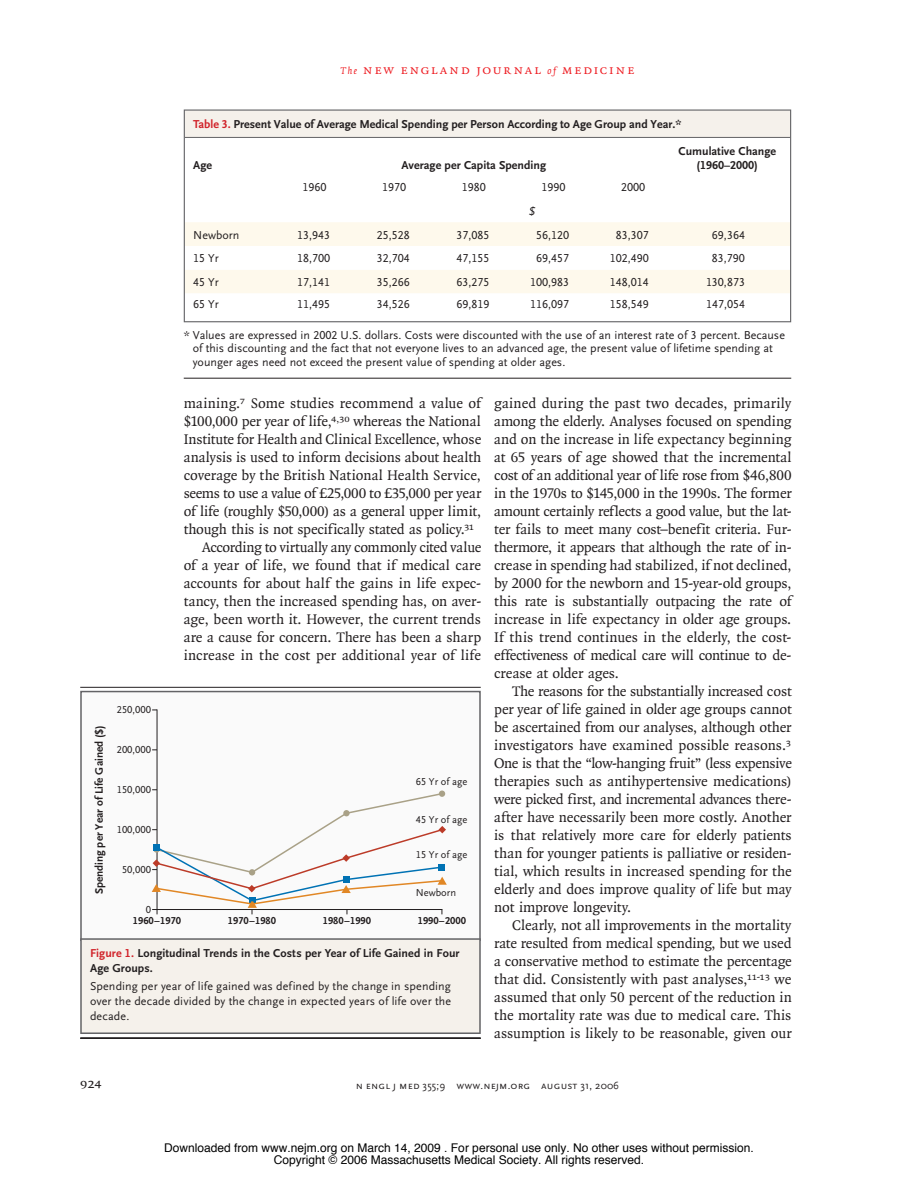
<style>
.page{position:relative;width:918px;height:1188px;background:#fff}
.page>*{position:absolute;margin:0;border:0;box-sizing:border-box;transform-origin:0 0}
.t1{font:15px/18px "OTNEJM Quadraat";letter-spacing:-.005em;color:#231f20;text-align:justify}
.t2{font:14.25px "OTNEJM Quadraat Cap";color:#231f20}
.t3{font:13.5px "OTNEJM Quadraat Cap";letter-spacing:.11em;color:#ee1d23}
.t4{font:12px/13.5px "OTNEJM Scala Sans LF";color:#231f20}
.t5{font:700 12px/13.5px "OTNEJM Scala Sans LF";color:#231f20;text-align:center}
.t6{font:12px "Helvetica";color:#000}
.t7{font:italic 12px "OTNEJM Scala Sans LF";color:#231f20}
.t8{font:700 11.25px "OTNEJM Scala Sans LF";color:#231f20}
.t9{font:10.8px "OTNEJM Scala Sans LF Cap";letter-spacing:.01em;color:#231f20}
.t10{font:10.5px "OTNEJM Scala Sans LF";color:#231f20}
.t11{font:700 10.5px "OTNEJM Scala Sans LF";color:#231f20}
.s1{font-family:"OTNEJM Quadraat";font-style:italic;font-size:10.5px}
.s2{font-family:"NEJM Scala Sans LF";color:#d1232a}
.s3{font-family:"OTNEJM Scala Sans OSF"}
</style>
<div class="page">
<hr style="left:184px;top:378px;width:607px;height:1px;background:#231f20">
<div style="left:184px;top:110px;width:607px;height:27px;background:#f5f1eb"></div>
<div style="left:185px;top:222px;width:605px;height:24px;background:#fef9ec"></div>
<div style="left:185px;top:270px;width:605px;height:23px;background:#fef9ec"></div>
<hr style="left:184px;top:109px;width:91px;height:2px;background:#636366">
<svg style="left:184px;top:111px;width:1px;height:26px"></svg>
<hr style="left:275px;top:109px;width:516px;height:2px;background:#636366">
<svg style="left:790px;top:111px;width:1px;height:26px"></svg>
<hr style="left:184px;top:137px;width:1px;height:38px;background:#636366">
<hr style="left:790px;top:137px;width:1px;height:38px;background:#636366">
<svg style="left:184px;top:175px;width:1px;height:146px"></svg>
<svg style="left:790px;top:175px;width:1px;height:146px"></svg>
<hr style="left:184px;top:321px;width:489px;height:1px;background:#636366">
<hr style="left:673px;top:321px;width:118px;height:1px;background:#636366">
<hr style="left:185px;top:137px;width:488px;height:1px;background:#636366">
<hr style="left:673px;top:137px;width:117px;height:1px;background:#636366">
<hr style="left:80px;top:687px;width:401px;height:1px;background:#231f20">
<div style="left:81px;top:692px;width:399px;height:247px;background:#fafafa"></div>
<hr style="left:157px;top:710px;width:1px;height:200px;background:#231f20">
<svg style="left:152px;top:789px;width:295px;height:125px"></svg>
<div style="left:80px;top:691px;width:401px;height:250px;border:2px solid #636366"></div>
<div style="left:81px;top:939px;width:399px;height:94px;background:#f5f1eb"></div>
<hr style="left:80px;top:1032px;width:401px;height:2px;background:#636366">
<hr style="left:80px;top:938px;width:401px;height:2px;background:#636366">
<hr style="left:80px;top:940px;width:2px;height:92px;background:#636366">
<hr style="left:479px;top:940px;width:2px;height:92px;background:#636366">
<hr style="left:80px;top:1038px;width:401px;height:1px;background:#231f20">
<p class="t3" style="left:341px;top:62px;width:295px"><span class="s1">The</span> new england journal <span class="s1">of</span> medicine</p>
<p class="t5" style="left:193px;top:118px;width:490px"><span class="s2">Table 3.</span> Present Value of Average Medical Spending per Person According to Age Group and Year.*</p>
<p class="t5" style="left:193px;top:158px;width:20px">Age</p>
<p class="t5" style="left:402px;top:158px;width:146px">Average per Capita Spending</p>
<p class="t5" style="left:678px;top:145px;width:99px">Cumulative Change (1960–2000)</p>
<p class="t4" style="left:302px;top:181px;width:25px">1960</p>
<p class="t4" style="left:382px;top:181px;width:25px">1970</p>
<p class="t4" style="left:462px;top:181px;width:25px">1980</p>
<p class="t4" style="left:542px;top:181px;width:25px">1990</p>
<p class="t4" style="left:621px;top:181px;width:25px">2000</p>
<p class="t7" style="left:529px;top:204px;width:8px">$</p>
<p class="t4" style="left:193px;top:228px;width:48px">Newborn</p>
<p class="t4" style="left:297px;top:228px;width:35px">13,943</p>
<p class="t4" style="left:377px;top:228px;width:35px">25,528</p>
<p class="t4" style="left:456px;top:228px;width:35px">37,085</p>
<p class="t4" style="left:536px;top:228px;width:35px">56,120</p>
<p class="t4" style="left:616px;top:228px;width:35px">83,307</p>
<p class="t4" style="left:712px;top:228px;width:35px">69,364</p>
<p class="t4" style="left:193px;top:252px;width:27px">15 Yr</p>
<p class="t4" style="left:297px;top:252px;width:35px">18,700</p>
<p class="t4" style="left:377px;top:252px;width:35px">32,704</p>
<p class="t4" style="left:456px;top:252px;width:35px">47,155</p>
<p class="t4" style="left:536px;top:252px;width:35px">69,457</p>
<p class="t4" style="left:610px;top:252px;width:41px">102,490</p>
<p class="t4" style="left:712px;top:252px;width:35px">83,790</p>
<p class="t4" style="left:193px;top:276px;width:27px">45 Yr</p>
<p class="t4" style="left:297px;top:276px;width:34px">17,141</p>
<p class="t4" style="left:377px;top:276px;width:35px">35,266</p>
<p class="t4" style="left:456px;top:276px;width:35px">63,275</p>
<p class="t4" style="left:530px;top:276px;width:41px">100,983</p>
<p class="t4" style="left:610px;top:276px;width:40px">148,014</p>
<p class="t4" style="left:706px;top:276px;width:41px">130,873</p>
<p class="t4" style="left:193px;top:298px;width:27px">65 Yr</p>
<p class="t4" style="left:297px;top:298px;width:34px">11,495</p>
<p class="t4" style="left:377px;top:298px;width:35px">34,526</p>
<p class="t4" style="left:456px;top:298px;width:35px">69,819</p>
<p class="t4" style="left:530px;top:298px;width:40px">116,097</p>
<p class="t4" style="left:610px;top:298px;width:41px">158,549</p>
<p class="t4" style="left:706px;top:298px;width:41px">147,054</p>
<p class="t4" style="left:193px;top:328px;width:594px;text-indent:-9px">* Values are expressed in 2002 U.S. dollars. Costs were discounted with the use of an interest rate of 3 percent. Because of this discounting and the fact that not everyone lives to an advanced age, the present value of lifetime spending at younger ages need not exceed the present value of spending at older ages.</p>
<p class="t1" style="left:184px;top:395px;width:299px">maining.<sup>7</sup> Some studies recommend a value of</p>
<p class="t1" style="left:184px;top:413px;width:299px">$100,000 per year of life,<sup>4,30</sup> whereas the National</p>
<p class="t1" style="left:184px;top:431px;width:299px">Institute for Health and Clinical Excellence, whose</p>
<p class="t1" style="left:184px;top:449px;width:299px">analysis is used to inform decisions about health</p>
<p class="t1" style="left:184px;top:467px;width:299px">coverage by the British National Health Service,</p>
<p class="t1" style="left:184px;top:485px;width:299px">seems to use a value of £25,000 to £35,000 per year</p>
<p class="t1" style="left:184px;top:503px;width:299px">of life (roughly $50,000) as a general upper limit,</p>
<p class="t1" style="left:184px;top:521px;width:292px">though this is not specifically stated as policy.<sup>31</sup></p>
<p class="t1" style="left:202px;top:539px;width:281px">According to virtually any commonly cited value</p>
<p class="t1" style="left:184px;top:557px;width:299px">of a year of life, we found that if medical care</p>
<p class="t1" style="left:184px;top:575px;width:299px">accounts for about half the gains in life expec-</p>
<p class="t1" style="left:184px;top:593px;width:299px">tancy, then the increased spending has, on aver-</p>
<p class="t1" style="left:184px;top:611px;width:299px">age, been worth it. However, the current trends</p>
<p class="t1" style="left:184px;top:629px;width:299px">are a cause for concern. There has been a sharp</p>
<p class="t1" style="left:184px;top:647px;width:299px">increase in the cost per additional year of life</p>
<p class="t8" style="left:93px;top:894px;width:171px;rotate:-90deg">Spending per Year ofLife Gained ($)</p>
<p class="t10" style="left:117px;top:704px;width:36px">250,000</p>
<p class="t10" style="left:117px;top:744px;width:36px">200,000</p>
<p class="t10" style="left:117px;top:784px;width:36px">150,000</p>
<p class="t10" style="left:117px;top:824px;width:36px">100,000</p>
<p class="t10" style="left:122px;top:864px;width:30px">50,000</p>
<p class="t10" style="left:146px;top:904px;width:7px">0</p>
<p class="t11" style="left:133px;top:915px;width:50px">1960–1970</p>
<p class="t11" style="left:228px;top:915px;width:50px">1970–1980</p>
<p class="t11" style="left:323px;top:915px;width:50px">1980–1990</p>
<p class="t11" style="left:418px;top:915px;width:50px">1990–2000</p>
<p class="t10" style="left:416px;top:776px;width:53px">65 Yr of age</p>
<p class="t10" style="left:416px;top:813px;width:53px">45 Yr of age</p>
<p class="t10" style="left:416px;top:849px;width:53px">15 Yr of age</p>
<p class="t10" style="left:416px;top:887px;width:42px">Newborn</p>
<p class="t5" style="left:90px;top:946px;width:371px;line-height:15px;text-align:left"><span class="s2">Figure 1.</span> Longitudinal Trends in the Costs per Year of Life Gained in Four<br>Age Groups.</p>
<p class="t4" style="left:90px;top:979px;width:363px;line-height:15px;text-align:justify">Spending per year of life gained was defined by the change in spending over the decade divided by the change in expected years of life over the decade.</p>
<p class="t1" style="left:494px;top:395px;width:299px">gained during the past two decades, primarily among the elderly. Analyses focused on spending and on the increase in life expectancy beginning at 65 years of age showed that the incremental cost of an additional year of life rose from $46,800 in the 1970s to $145,000 in the 1990s. The former amount certainly reflects a good value, but the lat&shy;ter fails to meet many cost–benefit criteria. Fur&shy;thermore, it appears that although the rate of in&shy;crease in spending had stabilized, if not declined, by 2000 for the newborn and 15-year-old groups, this rate is substantially outpacing the rate of increase in life expectancy in older age groups.<br>If this trend continues in the elderly, the cost&shy;effectiveness of medical care will continue to de&shy;crease at older ages.</p>
<p class="t1" style="left:494px;top:683px;width:299px;text-indent:18px">The reasons for the substantially increased cost per year of life gained in older age groups cannot be ascertained from our analyses, although other investigators have examined possible reasons.<sup>3<br></sup>One is that the “low-hanging fruit” (less expensive therapies such as antihypertensive medications) were picked first, and incremental advances there&shy;after have necessarily been more costly. Another is that relatively more care for elderly patients than for younger patients is palliative or residen&shy;tial, which results in increased spending for the elderly and does improve quality of life but may not improve longevity.</p>
<p class="t1" style="left:494px;top:917px;width:299px;text-indent:18px">Clearly, not all improvements in the mortality rate resulted from medical spending, but we used a conservative method to estimate the percentage that did. Consistently with past analyses,<sup>11-13</sup> we assumed that only 50 percent of the reduction in the mortality rate was due to medical care. This assumption is likely to be reasonable, given our</p>
<p class="t2" style="left:80px;top:1075px;width:23px">924</p>
<p class="t9" style="left:356px;top:1080px;width:265px">n engl j med <span class="s3">355;9</span> www.nejm.org august <span class="s3">31, 2006</span></p>
<p class="t6" style="left:164px;top:1143px;width:591px">Downloaded from www.nejm.org on March 14, 2009 . For personal use only. No other uses without permission.</p>
<p class="t6" style="left:274px;top:1155px;width:372px">Copyright © 2006 Massachusetts Medical Society. All rights reserved.</p>
</div>
